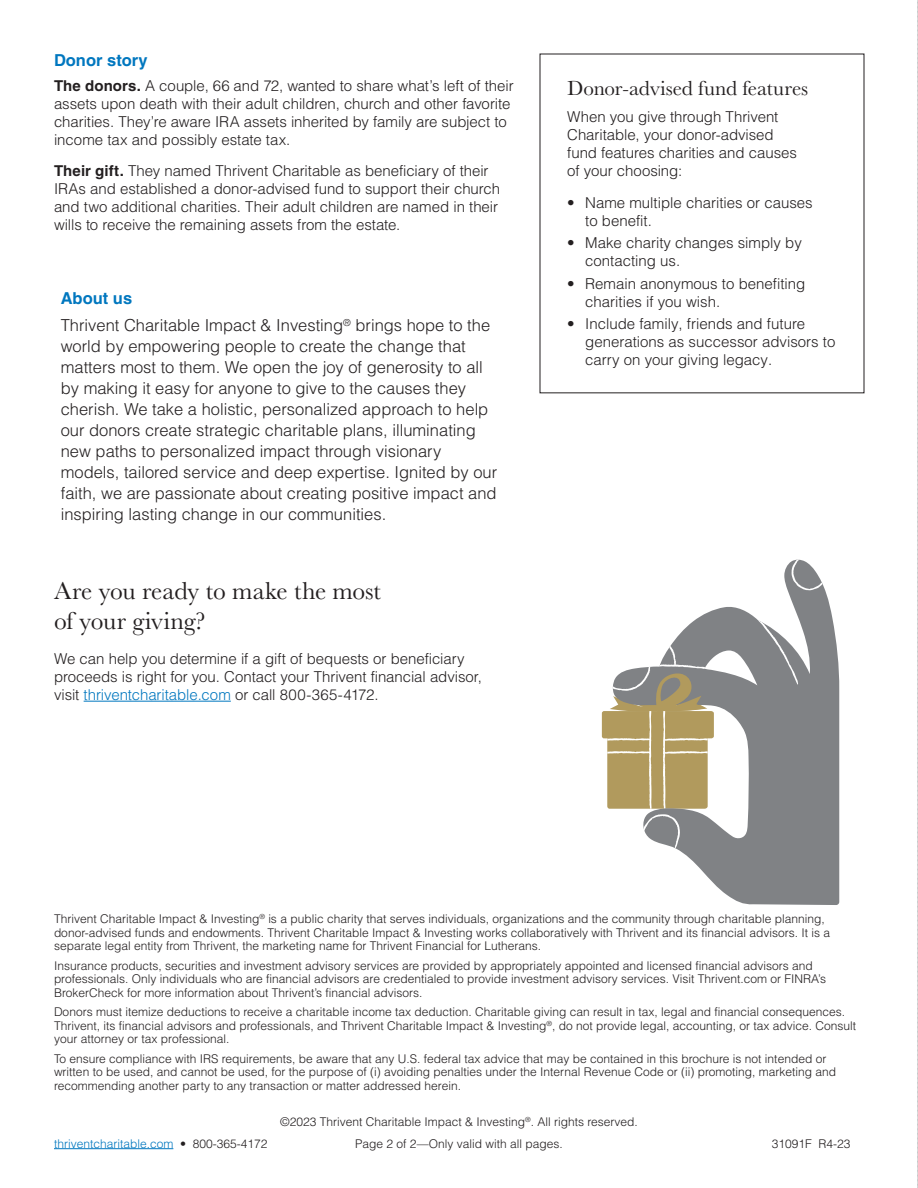
<style>
.page{position:relative;width:918px;height:1188px;background:#fff}
.page>*{position:absolute;margin:0;border:0;box-sizing:border-box;transform-origin:0 0}
.Sub-head__baskervill{font:25.5px/30px "Baskerville";letter-spacing:-.005em;color:#231f20}
.Sub-head__baskervill-2{font:21px "Baskerville URW";color:#231f20}
.Body_8_10{font:300 16.5px/21px "Helvetica LT Pro";color:#231f20}
.Sub_header__blue{font:700 16.5px "Helvetica LT Pro";color:#0077bf}
.body_-_10_12{font:300 15px/18px "Helvetica LT Pro";color:#231f20}
.Footer_Disclaimer{font:300 12px/13.5px "Helvetica LT Pro";color:#231f20}
.Footer_Disclaimer-2{font:300 12px "Helvetica LT Pro";color:#0077bf}
.s1{font-weight:700}
.s2{color:#0077bf}
.s3{color:#231f20}
</style>
<div class="page">
<svg style="left:917px;top:0;width:1px;height:1188px"></svg>
<hr style="left:54px;top:1148px;width:119px;height:1px;background:#0077bf">
<hr style="left:84px;top:701px;width:147px;height:1px;background:#0077bf">
<svg style="left:672px;top:559px;width:167px;height:346px;fill:#808285"></svg>
<svg style="left:756px;top:617px;width:43px;height:69px"></svg>
<svg style="left:792px;top:560px;width:32px;height:30px"></svg>
<svg style="left:602px;top:643px;width:112px;height:206px"></svg>
<p class="Sub_header__blue" style="left:54px;top:50px;width:95px">Donor story</p>
<p class="body_-_10_12" style="left:54px;top:76px;width:461px"><span class="s1">The donors.</span> A couple, 66 and 72, wanted to share what’s left of their assets upon death with their adult children, church and other favorite charities. They’re aware IRA assets inherited by family are subject to income tax and possibly estate tax.</p>
<p class="body_-_10_12" style="left:54px;top:162px;width:448px"><span class="s1">Their gift.</span> They named Thrivent Charitable as beneficiary of their IRAs and established a donor-advised fund to support their church and two additional charities. Their adult children are named in their wills to receive the remaining assets from the estate.</p>
<p class="Sub_header__blue" style="left:61px;top:288px;width:73px">About us</p>
<p class="Body_8_10" style="left:61px;top:315px;width:438px">Thrivent Charitable Impact &amp; Investing<sup>®</sup> brings hope to the world by empowering people to create the change that matters most to them. We open the joy of generosity to all by making it easy for anyone to give to the causes they cherish. We take a holistic, personalized approach to help our donors create strategic charitable plans, illuminating new paths to personalized impact through visionary models, tailored service and deep expertise. Ignited by our faith, we are passionate about creating positive impact and inspiring lasting change in our communities.</p>
<p class="Sub-head__baskervill" style="left:54px;top:577px;width:329px">Are you ready to make the most of your giving?</p>
<p class="body_-_10_12" style="left:54px;top:649px;width:429px">We can help you determine if a gift of bequests or beneficiary proceeds is right for you. Contact your Thrivent financial advisor, visit <span class="s2">thriventcharitable.com</span> or call 800-365-4172.</p>
<p class="Sub-head__baskervill-2" style="left:567px;top:74px;width:243px">Donor-advised fund features</p>
<p class="body_-_10_12" style="left:567px;top:108px;width:231px">When you give through Thrivent<br>Charitable, your donor-advised fund features charities and causes of your choosing:</p>
<p class="body_-_10_12" style="left:585px;top:194px;width:229px;text-indent:-18px">• Name multiple charities or causes to benefit.</p>
<p class="body_-_10_12" style="left:585px;top:234px;width:218px;text-indent:-18px">• Make charity changes simply by contacting us.</p>
<p class="body_-_10_12" style="left:585px;top:274px;width:222px;text-indent:-18px">• Remain anonymous to benefiting charities if you wish.</p>
<p class="body_-_10_12" style="left:585px;top:314px;width:252px;text-indent:-18px">• Include family, friends and future generations as successor advisors to carry on your giving legacy.</p>
<p class="Footer_Disclaimer" style="left:54px;top:912px;width:778px">Thrivent Charitable Impact &amp; Investing<sup>®</sup> is a public charity that serves individuals, organizations and the community through charitable planning, donor-advised funds and endowments. Thrivent Charitable Impact &amp; Investing works collaboratively with Thrivent and its financial advisors. It is a separate legal entity from Thrivent, the marketing name for Thrivent Financial for Lutherans.</p>
<p class="Footer_Disclaimer" style="left:54px;top:959px;width:774px">Insurance products, securities and investment advisory services are provided by appropriately appointed and licensed financial advisors and professionals. Only individuals who are financial advisors are credentialed to provide investment advisory services. Visit Thrivent.com or FINRA’s<br>BrokerCheck for more information about Thrivent’s financial advisors.</p>
<p class="Footer_Disclaimer" style="left:54px;top:1005px;width:804px">Donors must itemize deductions to receive a charitable income tax deduction. Charitable giving can result in tax, legal and financial consequences.<br>Thrivent, its financial advisors and professionals, and Thrivent Charitable Impact &amp; Investing<sup>®</sup>, do not provide legal, accounting, or tax advice. Consult your attorney or tax professional.</p>
<p class="Footer_Disclaimer" style="left:54px;top:1052px;width:784px">To ensure compliance with IRS requirements, be aware that any U.S. federal tax advice that may be contained in this brochure is not intended or written to be used, and cannot be used, for the purpose of (i) avoiding penalties under the Internal Revenue Code or (ii) promoting, marketing and recommending another party to any transaction or matter addressed herein.</p>
<p class="Footer_Disclaimer" style="left:280px;top:1115px;width:359px">©2023 Thrivent Charitable Impact &amp; Investing<sup>®</sup>. All rights reserved.</p>
<p class="Footer_Disclaimer" style="left:355px;top:1136px;width:209px">Page 2 of 2—Only valid with all pages.</p>
<p class="Footer_Disclaimer-2" style="left:54px;top:1136px;width:215px">thriventcharitable.com <span class="s3">• 800-365-4172</span></p>
<p class="Footer_Disclaimer" style="left:772px;top:1136px;width:80px">31091F R4-23</p>
</div>
